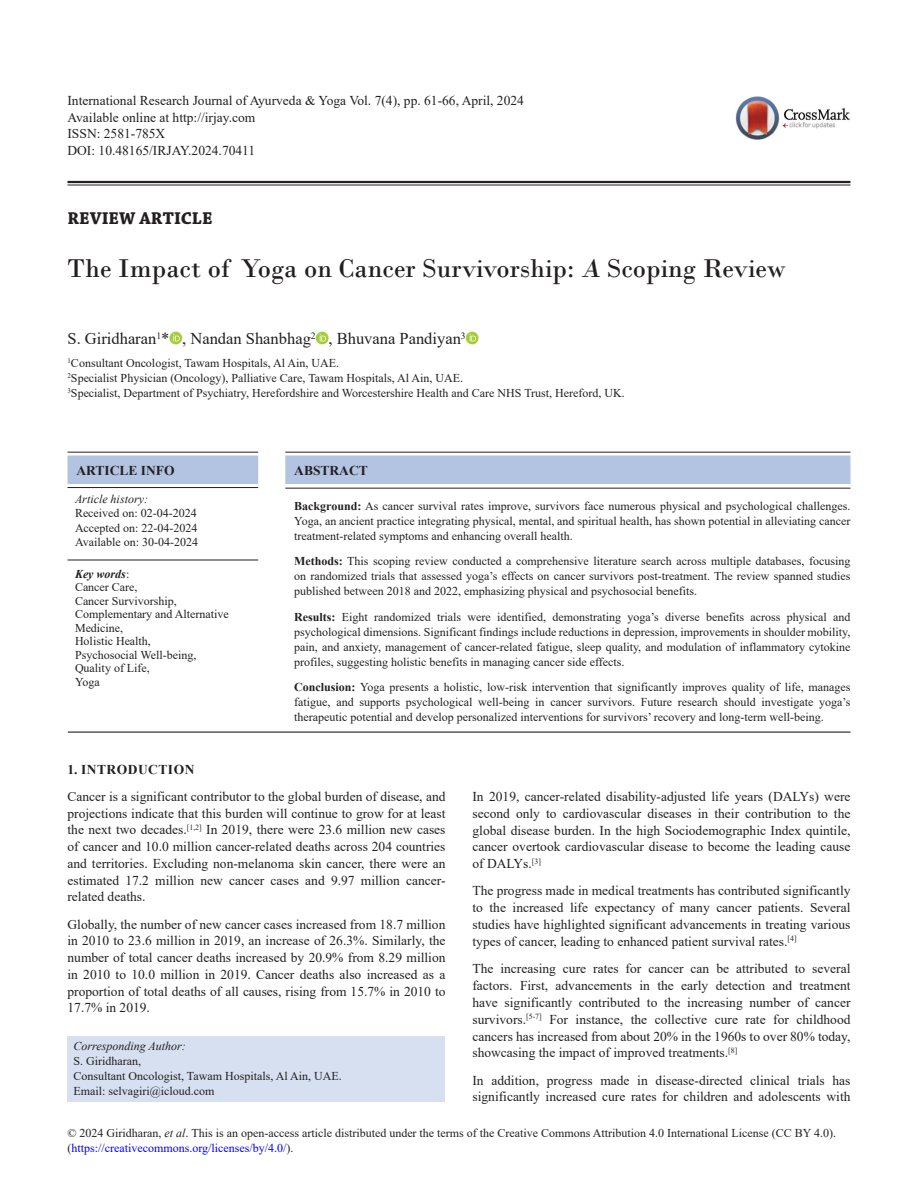
<style>
.page{position:relative;width:918px;height:1188px;background:#fff}
.page>*{position:absolute;margin:0;border:0;box-sizing:border-box;transform-origin:0 0}
.AT{font:27px "Bodoni";color:#231f20}
.AH{font:700 18px "Chaparral Pro";color:#231f20}
.AU{font:16.5px "Times New Roman";color:#231f20}
.TX{font:13.5px/16.8px "Times New Roman";color:#231f20;text-align:justify}
.Jou_Ins{font:13.5px "Times New Roman";color:#231f20}
.Article_info{font:700 13.5px "Times New Roman";letter-spacing:.035em;color:#231f20}
.Article_info-2{font:700 13.5px "Times New Roman";color:#231f20}
.ABSH{font:700 13.5px "Times New Roman";color:#231f20}
.ABS{font:12px/15px "Times New Roman";color:#231f20;text-align:justify}
.ABS_FIRST{font:12px/15px "Times New Roman";color:#231f20;text-align:justify}
.AFF{font:12px "Times New Roman";color:#231f20}
.KWD{font:12px/13.5px "Times New Roman";color:#231f20}
.ADD{font:12px/15px "Times New Roman";color:#231f20}
.HIS{font:12px/14.4px "Times New Roman";color:#231f20}
.s1{font-style:italic}
.s2{font-weight:700;font-style:italic}
.s3{font-weight:700}
.s4{color:#00f}
</style>
<div class="page">
<hr style="left:68px;top:181px;width:782px;height:2px;background:#231f20">
<hr style="left:68px;top:185px;width:782px;height:1px;background:#231f20">
<svg style="left:169px;top:332px;width:13px;height:12px"></svg>
<svg style="left:173px;top:334px;width:7px;height:7px"></svg>
<svg style="left:316px;top:332px;width:13px;height:12px"></svg>
<svg style="left:320px;top:334px;width:6px;height:7px"></svg>
<svg style="left:466px;top:332px;width:13px;height:12px"></svg>
<svg style="left:470px;top:334px;width:6px;height:7px"></svg>
<hr style="left:285px;top:452px;width:565px;height:1px;background:#231f20">
<div style="left:285px;top:456px;width:565px;height:28px;background:#b3c4e2"></div>
<hr style="left:285px;top:488px;width:565px;height:1px;background:#231f20">
<hr style="left:68px;top:732px;width:782px;height:1px;background:#231f20">
<div style="left:68px;top:1036px;width:378px;height:65px;background:#d6e0f0"></div>
<hr style="left:68px;top:452px;width:190px;height:1px;background:#231f20">
<div style="left:68px;top:456px;width:190px;height:28px;background:#b3c4e2"></div>
<hr style="left:68px;top:487px;width:190px;height:1px;background:#231f20">
<hr style="left:68px;top:560px;width:190px;height:1px;background:#231f20">
<img style="left:736px;top:96px;width:114px;height:43px">
<p class="Jou_Ins" style="left:68px;top:91px;width:458px">International Research Journal of Ayurveda &amp; Yoga Vol. 7(4), pp. 61-66, April, 2024</p>
<p class="Jou_Ins" style="left:68px;top:108px;width:189px">Available online at http://irjay.com</p>
<p class="Jou_Ins" style="left:68px;top:124px;width:99px">ISSN: 2581-785X</p>
<p class="Jou_Ins" style="left:68px;top:141px;width:189px">DOI: 10.48165/IRJAY.2024.70411</p>
<p class="AH" style="left:68px;top:208px;width:147px">REVIEW ARTICLE</p>
<p class="AT" style="left:68px;top:252px;width:720px">The Impact of Yoga on Cancer Survivorship: <span class="s1">A</span>Scoping Review</p>
<p class="AU" style="left:68px;top:327px;width:400px">S. Giridharan<sup>1</sup>* , Nandan Shanbhag<sup>2</sup> , Bhuvana Pandiyan<sup>3</sup></p>
<p class="AFF" style="left:68px;top:354px;width:273px"><sup>1</sup>Consultant Oncologist, Tawam Hospitals, Al Ain, UAE.</p>
<p class="AFF" style="left:68px;top:369px;width:397px"><sup>2</sup>Specialist Physician (Oncology), Palliative Care, Tawam Hospitals, Al Ain, UAE.</p>
<p class="AFF" style="left:68px;top:384px;width:559px"><sup>3</sup>Specialist, Department of Psychiatry, Herefordshire and Worcestershire Health and Care NHS Trust, Hereford, UK.</p>
<p class="Article_info-2" style="left:76px;top:461px;width:100px">ARTICLE INFO</p>
<p class="HIS" style="left:75px;top:491px;width:125px"><span class="s1">Article history:<br></span>Received on: 02-04-2024<br>Accepted on: 22-04-2024<br>Available on: 30-04-2024</p>
<p class="KWD" style="left:75px;top:566px;width:155px"><span class="s2">Key words</span>:<br>Cancer Care,<br>Cancer Survivorship,<br>Complementary and Alternative<br>Medicine,<br>Holistic Health,<br>Psychosocial Well-being,<br>Quality of Life,<br>Yoga</p>
<p class="ABSH" style="left:294px;top:461px;width:75px">ABSTRACT</p>
<p class="ABS_FIRST" style="left:294px;top:498px;width:558px"><span class="s3">Background:</span> As cancer survival rates improve, survivors face numerous physical and psychological challenges.<br>Yoga, an ancient practice integrating physical, mental, and spiritual health, has shown potential in alleviating cancer treatment-related symptoms and enhancing overall health.</p>
<p class="ABS" style="left:294px;top:553px;width:558px"><span class="s3">Methods:</span> This scoping review conducted a comprehensive literature search across multiple databases, focusing on randomized trials that assessed yoga’s effects on cancer survivors post-treatment. The review spanned studies published between 2018 and 2022, emphasizing physical and psychosocial benefits.</p>
<p class="ABS" style="left:294px;top:609px;width:558px"><span class="s3">Results:</span> Eight randomized trials were identified, demonstrating yoga’s diverse benefits across physical and psychological dimensions. Significant findings include reductions in depression, improvements in shoulder mobility, pain, and anxiety, management of cancer-related fatigue, sleep quality, and modulation of inflammatory cytokine profiles, suggesting holistic benefits in managing cancer side effects.</p>
<p class="ABS" style="left:294px;top:679px;width:558px"><span class="s3">Conclusion:</span> Yoga presents a holistic, low-risk intervention that significantly improves quality of life, manages fatigue, and supports psychological well-being in cancer survivors. Future research should investigate yoga’s therapeutic potential and develop personalized interventions for survivors’ recovery and long-term well-being.</p>
<h1 class="Article_info" style="left:68px;top:759px;width:128px">1. INTRODUCTION</h1>
<p class="TX" style="left:68px;top:788px;width:380px">Cancer is a significant contributor to the global burden of disease, and projections indicate that this burden will continue to grow for at least the next two decades.<sup>[1,2]</sup> In 2019, there were 23.6 million new cases of cancer and 10.0 million cancer-related deaths across 204 countries and territories. Excluding non-melanoma skin cancer, there were an estimated 17.2 million new cancer cases and 9.97 million cancer&shy;related deaths.</p>
<p class="TX" style="left:68px;top:915px;width:380px">Globally, the number of new cancer cases increased from 18.7 million in 2010 to 23.6 million in 2019, an increase of 26.3%. Similarly, the number of total cancer deaths increased by 20.9% from 8.29 million in 2010 to 10.0 million in 2019. Cancer deaths also increased as a proportion of total deaths of all causes, rising from 15.7% in 2010 to 17.7% in 2019.</p>
<p class="ADD" style="left:74px;top:1039px;width:270px"><span class="s1">Corresponding Author:<br></span>S. Giridharan,<br>Consultant Oncologist, Tawam Hospitals, Al Ain, UAE.<br>Email: selvagiri@icloud.com</p>
<p class="TX" style="left:472px;top:788px;width:380px">In 2019, cancer-related disability-adjusted life years (DALYs) were second only to cardiovascular diseases in their contribution to the global disease burden. In the high Sociodemographic Index quintile, cancer overtook cardiovascular disease to become the leading cause of DALYs.<sup>[3]</sup></p>
<p class="TX" style="left:472px;top:882px;width:380px">The progress made in medical treatments has contributed significantly to the increased life expectancy of many cancer patients. Several studies have highlighted significant advancements in treating various types of cancer, leading to enhanced patient survival rates.<sup>[4]</sup></p>
<p class="TX" style="left:472px;top:960px;width:380px">The increasing cure rates for cancer can be attributed to several factors. First, advancements in the early detection and treatment have significantly contributed to the increasing number of cancer survivors.<sup>[5-7]</sup> For instance, the collective cure rate for childhood cancers has increased from about 20% in the 1960s to over 80% today, showcasing the impact of improved treatments.<sup>[8]</sup></p>
<p class="TX" style="left:472px;top:1071px;width:380px">In addition, progress made in disease-directed clinical trials has significantly increased cure rates for children and adolescents with</p>
<p class="ABS" style="left:68px;top:1125px;width:770px">© 2024 Giridharan, <span class="s1">et al</span>. This is an open-access article distributed under the terms of the Creative Commons Attribution 4.0 International License (CC BY 4.0). (<span class="s4">https://creativecommons.org/licenses/by/4.0/</span>).</p>
</div>
